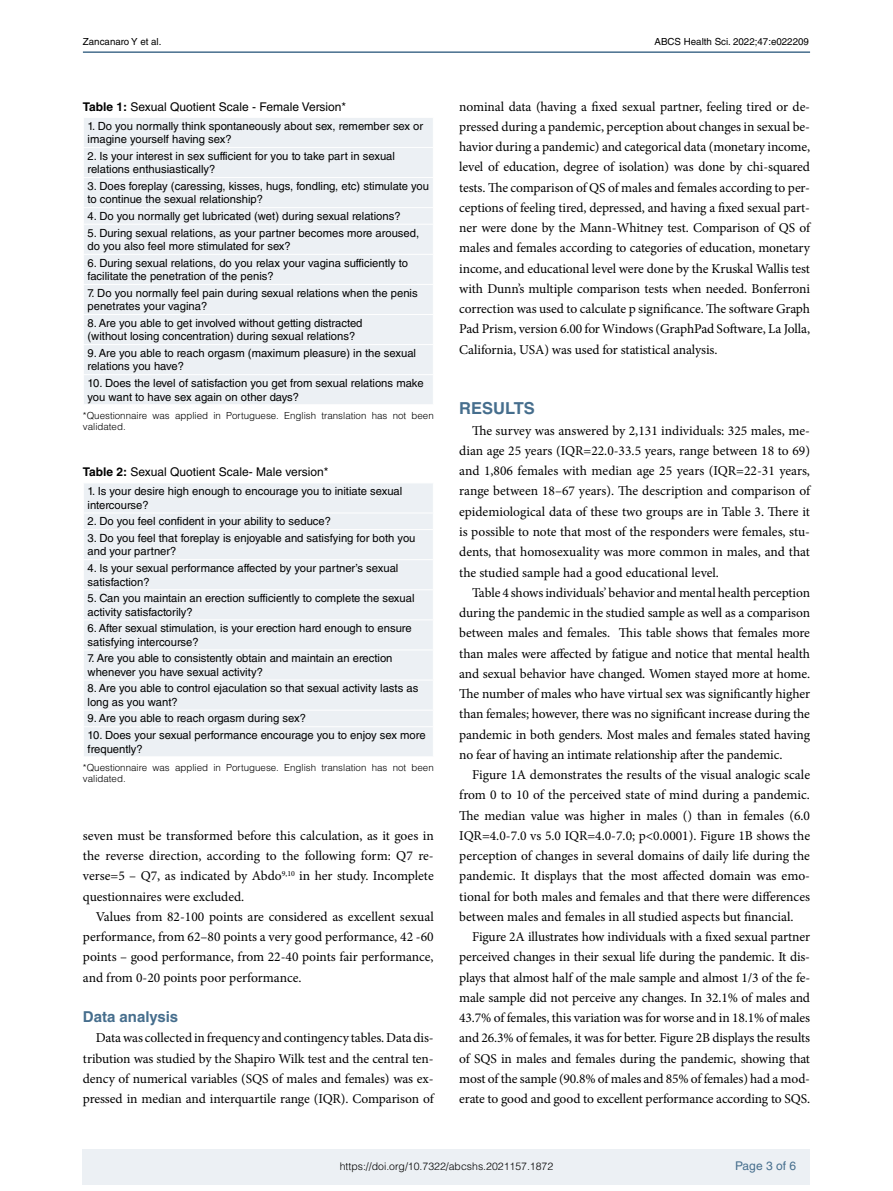
<style>
.page{position:relative;width:893px;height:1191px;background:#fff}
.page>*{position:absolute;margin:0;border:0;box-sizing:border-box;transform-origin:0 0}
.t1{font:700 16.5px "Helvetica LT Std";color:#466e8d}
.t2{font:700 15px "Helvetica LT Std";color:#466e8d}
.t3{font:13.5px/20.2px "Minion Pro";letter-spacing:-.005em;color:#000;text-align:justify}
.t4{font:12px "Helvetica LT Std";color:#000}
.t5{font:12px "Helvetica LT Std";color:#466e8d}
.t6{font:11.25px/13.5px "Helvetica LT Std";color:#000}
.t7{font:300 10.5px "Helvetica LT Std";color:#000}
.t8{font:300 9.75px/11.7px "Helvetica LT Std";color:#000}
.t9{font:9.75px "Helvetica LT Std";color:#000}
.s1{font-weight:700}
</style>
<div class="page">
<div style="left:83px;top:1148px;width:727px;height:36px;background:#ecf0f4"></div>
<hr style="left:83px;top:51px;width:727px;height:2px;background:#466e8d">
<div style="left:84px;top:118px;width:349px;height:286px;background:#ecf0f4"></div>
<hr style="left:83px;top:147px;width:351px;height:1px;background:#fff">
<hr style="left:83px;top:177px;width:351px;height:1px;background:#fff">
<hr style="left:83px;top:207px;width:351px;height:1px;background:#fff">
<hr style="left:83px;top:224px;width:351px;height:1px;background:#fff">
<hr style="left:83px;top:254px;width:351px;height:1px;background:#fff">
<hr style="left:83px;top:284px;width:351px;height:1px;background:#fff">
<hr style="left:83px;top:314px;width:351px;height:1px;background:#fff">
<hr style="left:83px;top:344px;width:351px;height:1px;background:#fff">
<hr style="left:83px;top:374px;width:351px;height:1px;background:#fff">
<div style="left:84px;top:483px;width:349px;height:273px;background:#ecf0f4"></div>
<hr style="left:83px;top:512px;width:351px;height:1px;background:#fff">
<hr style="left:83px;top:529px;width:351px;height:1px;background:#fff">
<hr style="left:83px;top:559px;width:351px;height:1px;background:#fff">
<hr style="left:83px;top:589px;width:351px;height:1px;background:#fff">
<hr style="left:83px;top:619px;width:351px;height:1px;background:#fff">
<hr style="left:83px;top:649px;width:351px;height:1px;background:#fff">
<hr style="left:83px;top:679px;width:351px;height:1px;background:#fff">
<hr style="left:83px;top:710px;width:351px;height:1px;background:#fff">
<hr style="left:83px;top:726px;width:351px;height:1px;background:#fff">
<p class="t9" style="left:83px;top:36px;width:80px">Zancanaro Y et al.</p>
<p class="t9" style="left:655px;top:36px;width:156px">ABCS Health Sci. 2022;47:e022209</p>
<p class="t4" style="left:83px;top:99px;width:265px"><span class="s1">Table 1:</span> Sexual Quotient Scale - Female Version*</p>
<p class="t6" style="left:88px;top:119px;width:337px">1. Do you normally think spontaneously about sex, remember sex or imagine yourself having sex?</p>
<p class="t6" style="left:88px;top:149px;width:309px">2. Is your interest in sex sufficient for you to take part in sexual relations enthusiastically?</p>
<p class="t6" style="left:88px;top:179px;width:343px">3. Does foreplay (caressing, kisses, hugs, fondling, etc) stimulate you to continue the sexual relationship?</p>
<p class="t6" style="left:88px;top:209px;width:315px">4. Do you normally get lubricated (wet) during sexual relations?</p>
<p class="t6" style="left:88px;top:226px;width:333px">5. During sexual relations, as your partner becomes more aroused, do you also feel more stimulated for sex?</p>
<p class="t6" style="left:88px;top:256px;width:322px">6. During sexual relations, do you relax your vagina sufficiently to facilitate the penetration of the penis?</p>
<p class="t6" style="left:88px;top:286px;width:332px">7. Do you normally feel pain during sexual relations when the penis penetrates your vagina?</p>
<p class="t6" style="left:88px;top:316px;width:276px">8. Are you able to get involved without getting distracted (without losing concentration) during sexual relations?</p>
<p class="t6" style="left:88px;top:346px;width:330px">9. Are you able to reach orgasm (maximum pleasure) in the sexual relations you have?</p>
<p class="t6" style="left:88px;top:376px;width:338px">10. Does the level of satisfaction you get from sexual relations make you want to have sex again on other days?</p>
<p class="t8" style="left:83px;top:409px;width:352px">*Questionnaire was applied in Portuguese. English translation has not been validated.</p>
<p class="t4" style="left:83px;top:465px;width:247px"><span class="s1">Table 2:</span> Sexual Quotient Scale- Male version*</p>
<p class="t6" style="left:88px;top:484px;width:316px">1. Is your desire high enough to encourage you to initiate sexual intercourse?</p>
<p class="t6" style="left:88px;top:514px;width:245px">2. Do you feel confident in your ability to seduce?</p>
<p class="t6" style="left:88px;top:531px;width:329px">3. Do you feel that foreplay is enjoyable and satisfying for both you and your partner?</p>
<p class="t6" style="left:88px;top:561px;width:312px">4. Is your sexual performance affected by your partner’s sexual satisfaction?</p>
<p class="t6" style="left:88px;top:591px;width:329px">5. Can you maintain an erection sufficiently to complete the sexual activity satisfactorily?</p>
<p class="t6" style="left:88px;top:621px;width:326px">6. After sexual stimulation, is your erection hard enough to ensure satisfying intercourse?</p>
<p class="t6" style="left:88px;top:651px;width:306px">7. Are you able to consistently obtain and maintain an erection whenever you have sexual activity?</p>
<p class="t6" style="left:88px;top:681px;width:332px">8. Are you able to control ejaculation so that sexual activity lasts as long as you want?</p>
<p class="t6" style="left:88px;top:712px;width:220px">9. Are you able to reach orgasm during sex?</p>
<p class="t6" style="left:88px;top:728px;width:340px">10. Does your sexual performance encourage you to enjoy sex more frequently?</p>
<p class="t8" style="left:83px;top:761px;width:352px">*Questionnaire was applied in Portuguese. English translation has not been validated.</p>
<p class="t3" style="left:83px;top:825px;width:352px">seven must be transformed before this calculation, as it goes in the reverse direction, according to the following form: Q7 re&shy;verse=5 – Q7, as indicated by Abdo<sup>9,10</sup> in her study. Incomplete questionnaires were excluded.</p>
<p class="t3" style="left:83px;top:906px;width:352px;text-indent:13px">Values from 82-100 points are considered as excellent sexual performance, from 62–80 points a very good performance, 42 -60 points – good performance, from 22-40 points fair performance, and from 0-20 points poor performance.</p>
<p class="t2" style="left:83px;top:1007px;width:97px">Data analysis</p>
<p class="t3" style="left:83px;top:1028px;width:352px;text-indent:13px">Data was collected in frequency and contingency tables. Data dis&shy;tribution was studied by the Shapiro Wilk test and the central ten&shy;dency of numerical variables (SQS of males and females) was ex&shy;pressed in median and interquartile range (IQR). Comparison of</p>
<p class="t3" style="left:459px;top:96px;width:352px">nominal data (having a fixed sexual partner, feeling tired or de&shy;pressed during a pandemic, perception about changes in sexual be&shy;havior during a pandemic) and categorical data (monetary income, level of education, degree of isolation) was done by chi-squared tests. The comparison of QS of males and females according to per&shy;ceptions of feeling tired, depressed, and having a fixed sexual part&shy;ner were done by the Mann-Whitney test. Comparison of QS of males and females according to categories of education, monetary income, and educational level were done by the Kruskal Wallis test with Dunn’s multiple comparison tests when needed. Bonferroni correction was used to calculate p significance. The software Graph Pad Prism, version 6.00 for Windows (GraphPad Software, La Jolla, California, USA) was used for statistical analysis.</p>
<p class="t1" style="left:459px;top:398px;width:77px">RESULTS</p>
<p class="t3" style="left:459px;top:420px;width:352px;text-indent:13px">The survey was answered by 2,131 individuals: 325 males, me&shy;dian age 25 years (IQR=22.0-33.5 years, range between 18 to 69) and 1,806 females with median age 25 years (IQR=22-31 years, range between 18–67 years). The description and comparison of epidemiological data of these two groups are in Table 3. There it is possible to note that most of the responders were females, stu&shy;dents, that homosexuality was more common in males, and that the studied sample had a good educational level.</p>
<p class="t3" style="left:459px;top:582px;width:352px;text-indent:13px">Table 4 shows individuals’ behavior and mental health perception during the pandemic in the studied sample as well as a comparison between males and females. This table shows that females more than males were affected by fatigue and notice that mental health and sexual behavior have changed. Women stayed more at home.<br>The number of males who have virtual sex was significantly higher than females; however, there was no significant increase during the pandemic in both genders. Most males and females stated having no fear of having an intimate relationship after the pandemic.</p>
<p class="t3" style="left:459px;top:764px;width:352px;text-indent:13px">Figure 1A demonstrates the results of the visual analogic scale from 0 to 10 of the perceived state of mind during a pandemic.<br>The median value was higher in males () than in females (6.0<br>IQR=4.0-7.0 vs 5.0 IQR=4.0-7.0; p&lt;0.0001). Figure 1B shows the perception of changes in several domains of daily life during the pandemic. It displays that the most affected domain was emo&shy;tional for both males and females and that there were differences between males and females in all studied aspects but financial.</p>
<p class="t3" style="left:459px;top:926px;width:352px;text-indent:13px">Figure 2A illustrates how individuals with a fixed sexual partner perceived changes in their sexual life during the pandemic. It dis&shy;plays that almost half of the male sample and almost 1/3 of the fe&shy;male sample did not perceive any changes. In 32.1% of males and 43.7% of females, this variation was for worse and in 18.1% of males and 26.3% of females, it was for better. Figure 2B displays the results of SQS in males and females during the pandemic, showing that most of the sample (90.8% of males and 85% of females) had a mod&shy;erate to good and good to excellent performance according to SQS.</p>
<p class="t7" style="left:340px;top:1160px;width:215px">https://doi.org/10.7322/abcshs.2021157.1872</p>
<p class="t5" style="left:735px;top:1159px;width:62px">Page 3 of 6</p>
</div>
